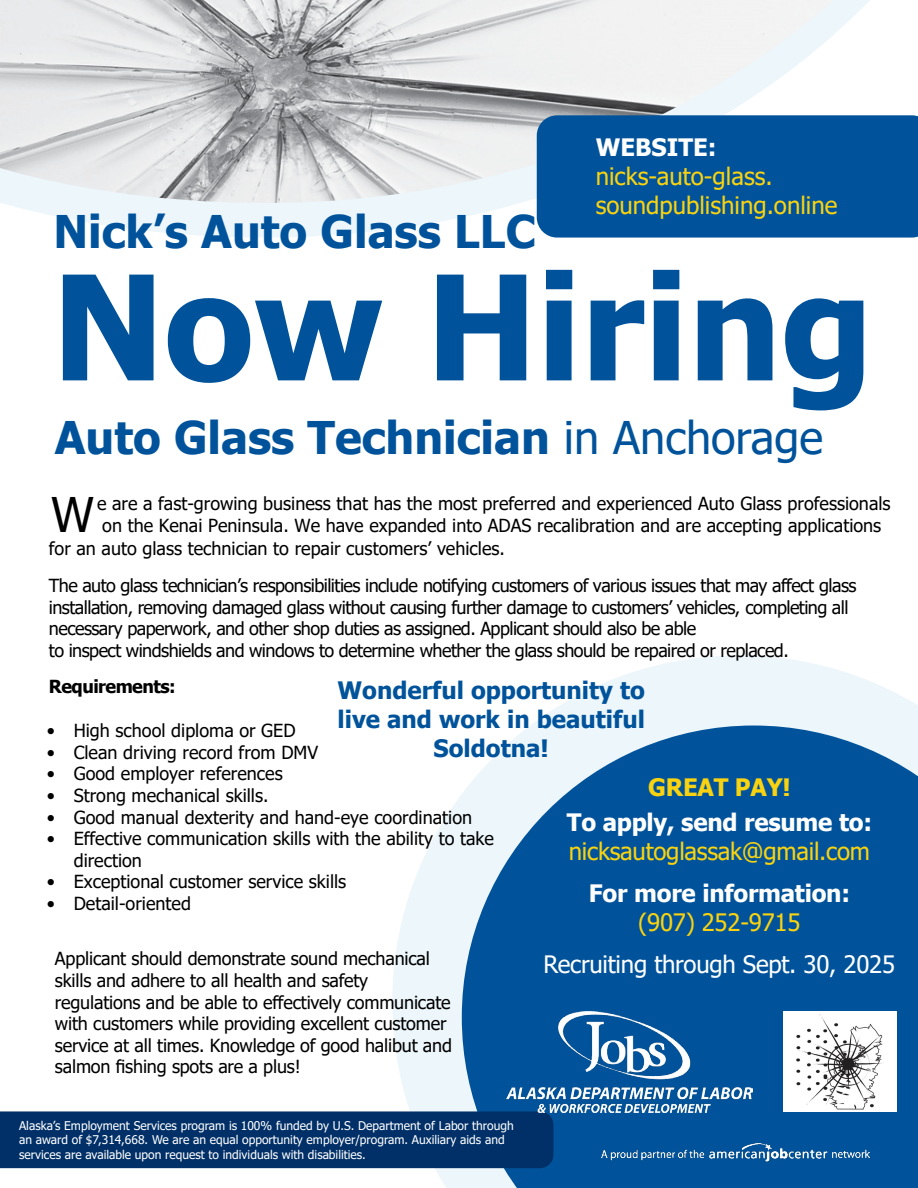
<style>
.page{position:relative;width:918px;height:1188px;background:#fff}
.page>*{position:absolute;margin:0;border:0;box-sizing:border-box;transform-origin:0 0}
.t1{font:700 145.5px "Tahoma";color:#00539b}
.t2{font:47.7px "Tahoma";color:#000}
.t3{font:700 45px "Tahoma";color:#00539b}
.t4{font:24px/28.8px "Tahoma";color:#f9d310}
.t5{font:700 24px/28.8px "Tahoma";color:#00539b;text-align:center}
.t6{font:700 24px "Tahoma";letter-spacing:-.01em;color:#fff}
.t7{font:24px "Tahoma";letter-spacing:-.01em;color:#fff}
.t8{font:700 24px "Tahoma";letter-spacing:-.01em;color:#f9d310}
.t9{font:18px/21.6px "Tahoma";letter-spacing:-.01em;color:#000}
.t10{font:18px/21.6px "Tahoma";letter-spacing:-.03em;color:#000}
.t11{font:700 18px "Tahoma";letter-spacing:-.03em;color:#000}
.t12{font:12px/14.4px "Tahoma";color:#fff}
.s1{font-weight:400}
</style>
<div class="page">
<svg style="left:392px;top:656px;width:526px;height:532px;fill:#ecf6fb"></svg>
<svg style="left:10px;top:0;width:860px;height:238px;fill:#ecf6fb"></svg>
<img style="left:0;top:0;width:834px;height:205px">
<svg style="left:462px;top:726px;width:456px;height:462px;background:#216aa8"></svg>
<img style="left:601px;top:1141px;width:269px;height:22px">
<img style="left:784px;top:1011px;width:112px;height:100px">
<div style="left:537px;top:115px;width:381px;height:123px;background:#00539b"></div>
<div style="left:0;top:1111px;width:553px;height:57px;background:#003067"></div>
<img style="left:506px;top:1012px;width:246px;height:100px">
<h3 class="t6" style="left:596px;top:131px;width:122px">WEBSITE:</h3>
<h3 class="t4" style="left:596px;top:163px;width:243px">nicks-auto-glass. soundpublishing.online</h3>
<h3 class="t3" style="left:53px;top:201px;width:484px">Nick’s Auto Glass LLC</h3>
<h1 class="t1" style="left:52px;top:225px;width:822px">Now Hiring</h1>
<h3 class="t3" style="left:55px;top:407px;width:770px">Auto Glass Technician <span class="s1">in Anchorage</span></h3>
<h2 class="t2" style="left:51px;top:482px;width:45px">W</h2>
<p class="t9" style="left:97px;top:494px;width:795px">e are a fast-growing business that has the most preferred and experienced Auto Glass professionals</p>
<p class="t9" style="left:102px;top:516px;width:781px">on the Kenai Peninsula. We have expanded into ADAS recalibration and are accepting applications</p>
<p class="t10" style="left:49px;top:532px;width:809px;line-height:36.6px">for an auto glass technician to repair customers’ vehicles.<br>The auto glass technician’s responsibilities include notifying customers of various issues that may affect glass</p>
<p class="t10" style="left:49px;top:597px;width:801px">installation, removing damaged glass without causing further damage to customers’ vehicles, completing all necessary paperwork, and other shop duties as assigned. Applicant should also be able<br>to inspect windshields and windows to determine whether the glass should be repaired or replaced.</p>
<p class="t11" style="left:49px;top:674px;width:128px">Requirements:</p>
<p class="t9" style="left:47px;top:721px;width:250px">• High school diploma or GED</p>
<p class="t9" style="left:47px;top:743px;width:273px">• Clean driving record from DMV</p>
<p class="t9" style="left:47px;top:764px;width:238px">• Good employer references</p>
<p class="t9" style="left:47px;top:786px;width:223px">• Strong mechanical skills.</p>
<p class="t9" style="left:47px;top:807px;width:427px">• Good manual dexterity and hand-eye coordination</p>
<p class="t9" style="left:74px;top:829px;width:422px;text-indent:-27px">• Effective communication skills with the ability to take direction</p>
<p class="t9" style="left:47px;top:872px;width:301px">• Exceptional customer service skills</p>
<p class="t9" style="left:47px;top:894px;width:146px">• Detail-oriented</p>
<h3 class="t5" style="left:338px;top:677px;width:309px">Wonderful opportunity to live and work in beautiful<br>Soldotna!</h3>
<h3 class="t8" style="left:648px;top:770px;width:144px">GREAT PAY!</h3>
<h3 class="t6" style="left:567px;top:806px;width:307px">To apply, send resume to:</h3>
<h3 class="t4" style="left:569px;top:838px;width:303px">nicksautoglassak@gmail.com</h3>
<h3 class="t6" style="left:589px;top:877px;width:263px">For more information:</h3>
<h3 class="t4" style="left:638px;top:909px;width:164px">(907) 252-9715</h3>
<h3 class="t7" style="left:544px;top:949px;width:353px">Recruiting through Sept. 30, 2025</h3>
<p class="t9" style="left:55px;top:949px;width:399px">Applicant should demonstrate sound mechanical skills and adhere to all health and safety regulations and be able to effectively communicate with customers while providing excellent customer service at all times. Knowledge of good halibut and salmon fishing spots are a plus!</p>
<p class="t12" style="left:19px;top:1119px;width:496px">Alaska’s Employment Services program is 100% funded by U.S. Department of Labor through an award of $7,314,668. We are an equal opportunity employer/program. Auxiliary aids and services are available upon request to individuals with disabilities.</p>
</div>
